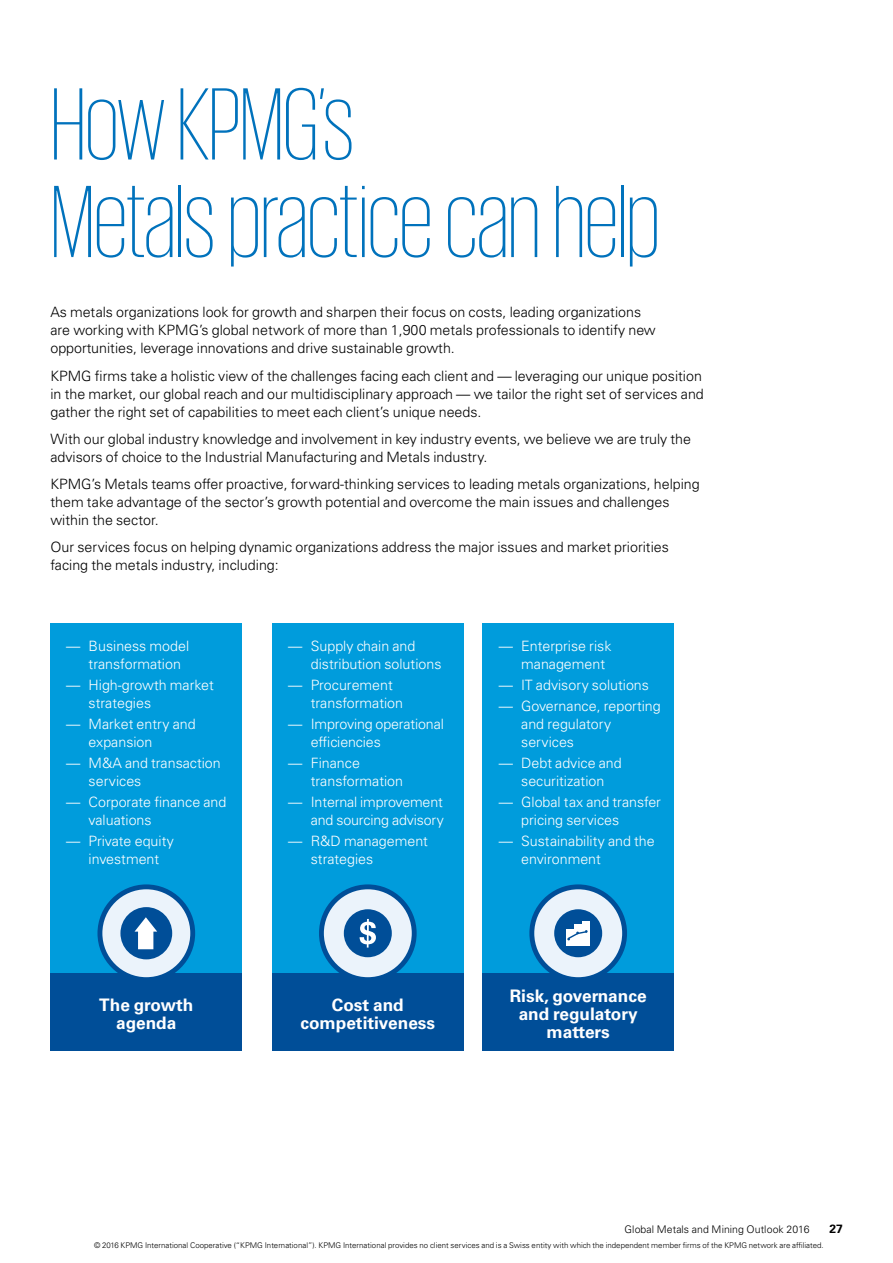
<style>
.page{position:relative;width:893px;height:1263px;background:#fff}
.page>*{position:absolute;margin:0;border:0;box-sizing:border-box;transform-origin:0 0}
.t1{font:200 105px/97.5px "KPMG";letter-spacing:-.01em;color:#0072bc}
.t2{font:700 17.25px/18px "Univers LT Std";color:#fff;text-align:center}
.t3{font:300 14.25px/18px "Univers LT Std";color:#000}
.t4{font:300 14.25px/18px "Univers LT Std";color:#fff}
.t5{font:700 12px "Univers LT Std";color:#000}
.t6{font:300 10.5px "Univers LT Std";letter-spacing:.005em;color:#000}
.t7{font:300 7.8px "Univers LT Std";color:#000}
</style>
<div class="page">
<div style="left:272px;top:623px;width:191px;height:395px;background:#009cdc"></div>
<div style="left:483px;top:623px;width:191px;height:395px;background:#009cdc"></div>
<div style="left:51px;top:623px;width:191px;height:395px;background:#009cdc"></div>
<div style="left:51px;top:973px;width:191px;height:78px;background:#004e98"></div>
<div style="left:272px;top:973px;width:191px;height:78px;background:#004e98"></div>
<div style="left:483px;top:973px;width:191px;height:78px;background:#004e98"></div>
<svg style="left:97px;top:884px;width:98px;height:98px"></svg>
<div style="left:102px;top:889px;width:88px;height:88px;background:#ebf3fb;border-radius:50%"></div>
<div style="left:120px;top:907px;width:52px;height:52px;background:#004e98;border-radius:50%"></div>
<svg style="left:135px;top:917px;width:22px;height:32px"></svg>
<div style="left:529px;top:884px;width:98px;height:98px;background:#004e98;border-radius:50%"></div>
<div style="left:534px;top:889px;width:88px;height:88px;background:#ebf3fb;border-radius:50%"></div>
<div style="left:554px;top:909px;width:48px;height:48px;background:#004e98;border-radius:50%"></div>
<div style="left:566px;top:929px;width:7px;height:16px;background:#fff"></div>
<div style="left:574px;top:924px;width:8px;height:21px;background:#fff"></div>
<div style="left:583px;top:921px;width:7px;height:24px;background:#fff"></div>
<svg style="left:567px;top:930px;width:21px;height:10px"></svg>
<div style="left:319px;top:884px;width:98px;height:98px;background:#004e98;border-radius:50%"></div>
<div style="left:324px;top:889px;width:88px;height:88px;background:#ebf3fb;border-radius:50%"></div>
<div style="left:344px;top:909px;width:48px;height:48px;background:#004e98;border-radius:50%"></div>
<svg style="left:360px;top:919px;width:16px;height:28px"></svg>
<h1 class="t1" style="left:50px;top:73px;width:611px">How KPMG’s<br>Metals practice canhelp</h1>
<p class="t3" style="left:50px;top:303px;width:607px">As metals organizations look for growth and sharpen their focus on costs, leading organizations are working with KPMG’s global network of more than 1,900 metals professionals to identify new opportunities, leverage innovations and drive sustainable growth.</p>
<p class="t3" style="left:50px;top:366px;width:655px">KPMG firms take a holistic view of the challenges facing each client and — leveraging our unique position in the market, our global reach and our multidisciplinary approach — we tailor the right set of services and gather the right set of capabilities to meet each client’s unique needs.</p>
<p class="t3" style="left:50px;top:429px;width:642px">With our global industry knowledge and involvement in key industry events, we believe we are truly the advisors of choice to the Industrial Manufacturing and Metals industry.</p>
<p class="t3" style="left:50px;top:474px;width:651px">KPMG’s Metals teams offer proactive, forward-thinking services to leading metals organizations, helping them take advantage of the sector’s growth potential and overcome the main issues and challenges within the sector.</p>
<p class="t3" style="left:50px;top:537px;width:620px">Our services focus on helping dynamic organizations address the major issues and market priorities facing the metals industry, including:</p>
<p class="t4" style="left:89px;top:636px;width:102px;text-indent:-23px">— Business model transformation</p>
<p class="t4" style="left:89px;top:675px;width:127px;text-indent:-23px">— High-growth market strategies</p>
<p class="t4" style="left:89px;top:714px;width:109px;text-indent:-23px">— Market entry and expansion</p>
<p class="t4" style="left:89px;top:753px;width:134px;text-indent:-23px">— M&amp;A and transaction services</p>
<p class="t4" style="left:89px;top:792px;width:139px;text-indent:-23px">— Corporate finance and valuations</p>
<p class="t4" style="left:66px;top:831px;width:109px;text-align:center">— Private equity investment</p>
<p class="t4" style="left:311px;top:636px;width:132px;text-indent:-23px">— Supply chain and distribution solutions</p>
<p class="t4" style="left:311px;top:675px;width:94px;text-indent:-23px">— Procurement transformation</p>
<p class="t4" style="left:311px;top:714px;width:135px;text-indent:-23px">— Improving operational efficiencies</p>
<p class="t4" style="left:311px;top:753px;width:94px;text-indent:-23px">— Finance transformation</p>
<p class="t4" style="left:288px;top:792px;width:157px;text-align:right">— Internal improvement and sourcing advisory</p>
<p class="t4" style="left:311px;top:831px;width:119px;text-indent:-23px">— R&amp;D management strategies</p>
<p class="t4" style="left:521px;top:636px;width:92px;text-indent:-23px">— Enterprise risk management</p>
<p class="t4" style="left:499px;top:675px;width:152px">— IT advisory solutions</p>
<p class="t4" style="left:521px;top:696px;width:141px;text-indent:-23px">— Governance, reporting and regulatory services</p>
<p class="t4" style="left:499px;top:753px;width:125px;text-align:center">— Debt advice and securitization</p>
<p class="t4" style="left:521px;top:792px;width:141px;text-indent:-23px">— Global tax and transfer pricing services</p>
<p class="t4" style="left:521px;top:831px;width:135px;text-indent:-23px">— Sustainability and the environment</p>
<p class="t2" style="left:99px;top:996px;width:96px">The growth agenda</p>
<p class="t2" style="left:300px;top:996px;width:136px">Cost and competitiveness</p>
<p class="t2" style="left:510px;top:987px;width:138px">Risk, governance and regulatory matters</p>
<p class="t6" style="left:625px;top:1223px;width:187px">Global Metals and Mining Outlook 2016</p>
<p class="t5" style="left:829px;top:1222px;width:15px">27</p>
<p class="t7" style="left:94px;top:1241px;width:731px">© 2016 KPMG International Cooperative (“KPMG International”). KPMG International provides no client services and is a Swiss entity with which the independent member firms of the KPMG network are affiliated.</p>
</div>
